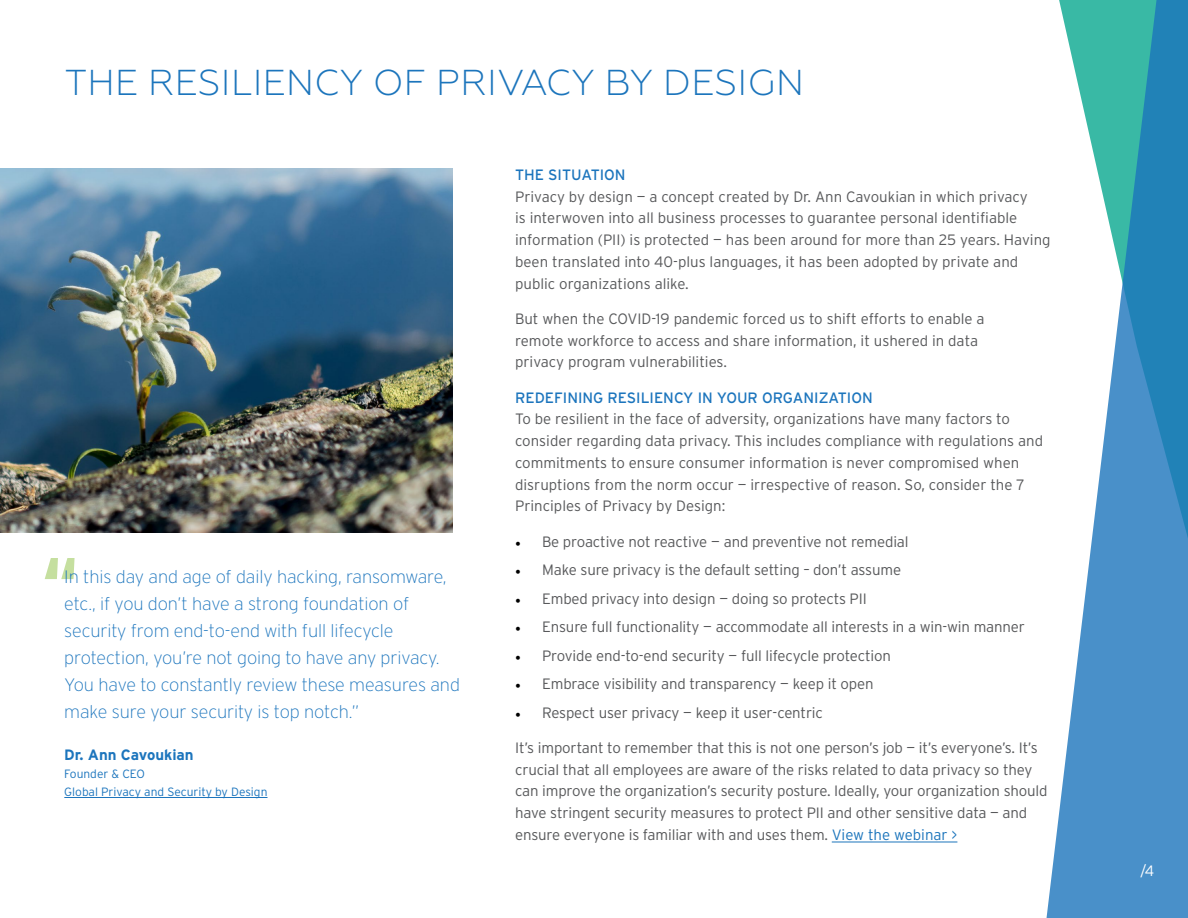
<style>
.page{position:relative;width:1188px;height:918px;background:#fff}
.page>*{position:absolute;margin:0;border:0;box-sizing:border-box;transform-origin:0 0}
.t1{font:300 36px "Geometria";letter-spacing:.01em;color:#1c75bc}
.t2{font:200 18px/27px "Interstate";letter-spacing:-.005em;color:#1c75bd}
.t3{font:300 15px/21.8px "Interstate";letter-spacing:-.01em;color:#58595b}
.t4{font:15px "Interstate";color:#1c75bd}
.t5{font:700 15px "Interstate";color:#1c75bd}
.t6{font:300 15px "Interstate";color:#fff}
.t7{font:300 12px/18px "Interstate";color:#1c75bd}
.s1{font-family:"Minion Pro";font-weight:400;color:#000}
.s2{color:#1c75bc}
</style>
<div class="page">
<svg style="left:1046px;top:0;width:142px;height:918px"></svg>
<hr style="left:832px;top:842px;width:125px;height:1px;background:#1c75bc">
<img style="left:0;top:168px;width:453px;height:364px">
<svg style="left:45px;top:558px;width:30px;height:21px"></svg>
<hr style="left:64px;top:797px;width:204px;height:1px;background:#1c75bd">
<h1 class="t1" style="left:65px;top:62px;width:741px">THE RESILIENCY OF PRIVACY BY DESIGN</h1>
<p class="t2" style="left:64px;top:563px;width:397px">In this day and age of daily hacking, ransomware, etc., if you don’t have a strong foundation of security from end-to-end with full lifecycle protection, you’re not going to have any privacy.<br>You have to constantly review these measures and make sure your security is top notch.”</p>
<p class="t5" style="left:64px;top:746px;width:131px">Dr. Ann Cavoukian</p>
<p class="t7" style="left:64px;top:765px;width:205px">Founder &amp; CEO<br>Global Privacy and Security by Design</p>
<p class="t4" style="left:515px;top:166px;width:112px">THE SITUATION</p>
<p class="t3" style="left:515px;top:185px;width:537px">Privacy by design — a concept created by Dr. Ann Cavoukian in which privacy<br>is interwoven into all business processes to guarantee personal identifiable information (PII) is protected — has been around for more than 25 years. Having been translated into 40-plus languages, it has been adopted by private and public organizations alike.</p>
<p class="t3" style="left:515px;top:308px;width:471px">But when the COVID-19 pandemic forced us to shift efforts to enable a remote workforce to access and share information, it ushered in data privacy program vulnerabilities.</p>
<p class="t4" style="left:515px;top:388px;width:359px">REDEFINING RESILIENCY IN YOUR ORGANIZATION</p>
<p class="t3" style="left:515px;top:408px;width:529px">To be resilient in the face of adversity, organizations have many factors to consider regarding data privacy. This includes compliance with regulations and commitments to ensure consumer information is never compromised when disruptions from the norm occur — irrespective of reason. So, consider the 7<br>Principles of Privacy by Design:</p>
<p class="t3" style="left:515px;top:530px;width:395px"><span class="s1">•</span> Be proactive not reactive — and preventive not remedial</p>
<p class="t3" style="left:515px;top:559px;width:388px"><span class="s1">•</span> Make sure privacy is the default setting – don’t assume</p>
<p class="t3" style="left:515px;top:587px;width:353px"><span class="s1">•</span> Embed privacy into design — doing so protects PII</p>
<p class="t3" style="left:515px;top:616px;width:511px"><span class="s1">•</span> Ensure full functionality — accommodate all interests in a win-win manner</p>
<p class="t3" style="left:515px;top:644px;width:377px"><span class="s1">•</span> Provide end-to-end security — full lifecycle protection</p>
<p class="t3" style="left:515px;top:673px;width:360px"><span class="s1">•</span> Embrace visibility and transparency — keep it open</p>
<p class="t3" style="left:515px;top:701px;width:309px"><span class="s1">•</span> Respect user privacy — keep it user-centric</p>
<p class="t3" style="left:515px;top:737px;width:534px">It’s important to remember that this is not one person’s job — it’s everyone’s. It’s crucial that all employees are aware of the risks related to data privacy so they can improve the organization’s security posture. Ideally, your organization should have stringent security measures to protect PII and other sensitive data — and ensure everyone is familiar with and uses them. <span class="s2">View the webinar &gt;</span></p>
<p class="t6" style="left:1140px;top:862px;width:16px">/4</p>
</div>
